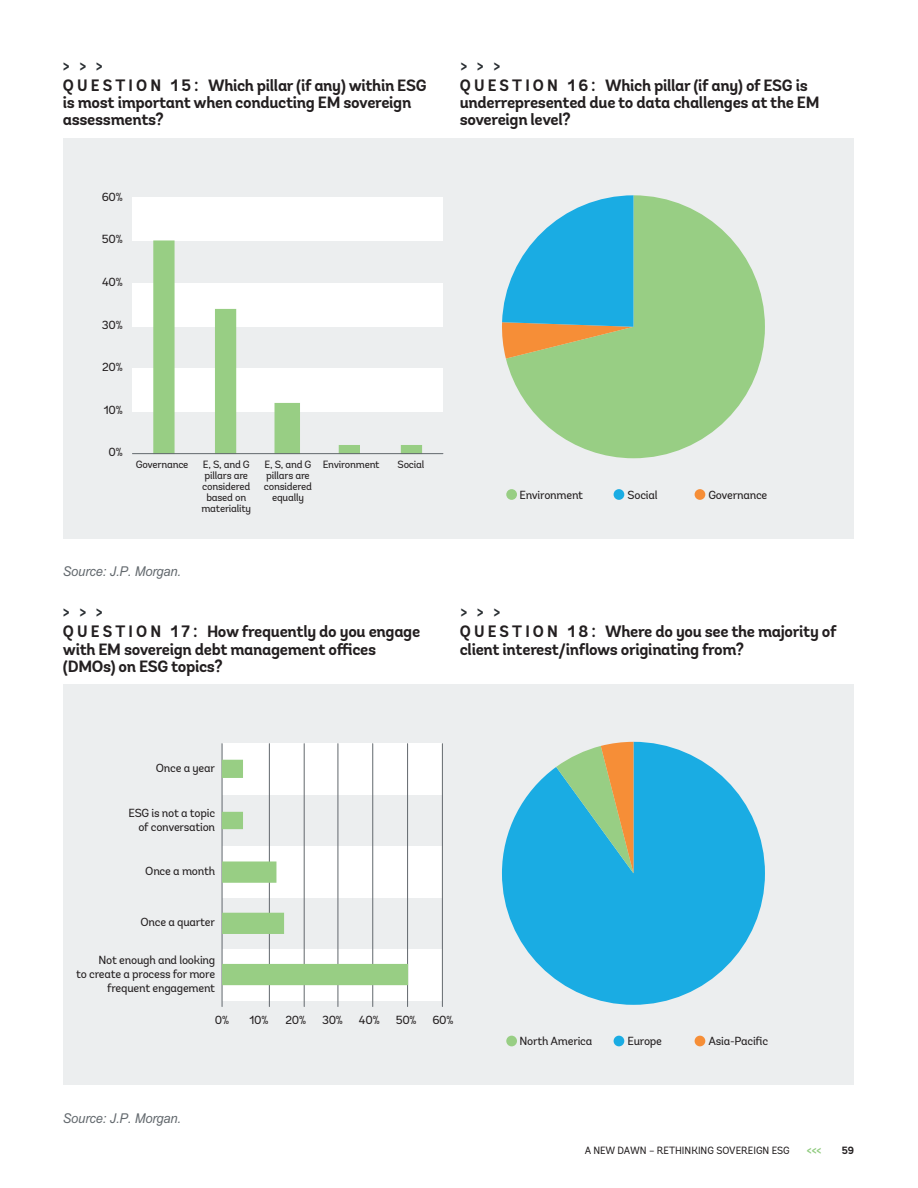
<style>
.page{position:relative;width:918px;height:1188px;background:#fff}
.page>*{position:absolute;margin:0;border:0;box-sizing:border-box;transform-origin:0 0}
.t1{font:700 16.5px "Andes";color:#292e32;scale:.95 1}
.t2{font:700 16.35px/17.2px "Andes";letter-spacing:-.02em;color:#231f20}
.t3{font:italic 13.5px "Arial";letter-spacing:-.01em;color:#62686d;scale:.95 1}
.t4{font:11.7px/14px "Andes";letter-spacing:-.02em;color:#231f20;text-align:right}
.t5{font:10.5px/10.9px "Andes";letter-spacing:-.02em;color:#231f20;text-align:center}
.t6{font:10.5px "Andes";color:#231f20;scale:.95 1}
.t7{font:700 10.5px "Andes";color:#231f20;scale:.95 1}
.s1{font-size:16.5px}
</style>
<div class="page">
<div style="left:63px;top:138px;width:790px;height:401px;background:#eceeef"></div>
<div style="left:132px;top:198px;width:311px;height:43px;background:#fff"></div>
<div style="left:132px;top:284px;width:311px;height:43px;background:#fff"></div>
<div style="left:132px;top:369px;width:311px;height:43px;background:#fff"></div>
<svg style="left:153px;top:240px;width:269px;height:213px"></svg>
<hr style="left:132px;top:453px;width:311px;height:1px;background:#62686d">
<svg style="left:506px;top:195px;width:259px;height:263px;fill:#98ce84"></svg>
<svg style="left:502px;top:195px;width:131px;height:164px"></svg>
<div style="left:506px;top:489px;width:11px;height:11px;background:#98ce84;border-radius:50%"></div>
<div style="left:614px;top:489px;width:10px;height:11px;background:#1aace3;border-radius:50%"></div>
<div style="left:695px;top:489px;width:10px;height:11px;background:#f68e37;border-radius:50%"></div>
<div style="left:63px;top:685px;width:790px;height:400px;background:#eceeef"></div>
<div style="left:222px;top:949px;width:221px;height:51px;background:#fff"></div>
<div style="left:222px;top:846px;width:221px;height:52px;background:#fff"></div>
<div style="left:222px;top:744px;width:221px;height:51px;background:#fff"></div>
<hr style="left:222px;top:744px;width:1px;height:263px;background:#62686d">
<hr style="left:269px;top:744px;width:1px;height:263px;background:#62686d">
<hr style="left:304px;top:744px;width:1px;height:263px;background:#62686d">
<hr style="left:338px;top:744px;width:1px;height:263px;background:#62686d">
<hr style="left:372px;top:744px;width:1px;height:263px;background:#62686d">
<hr style="left:407px;top:744px;width:1px;height:263px;background:#62686d">
<hr style="left:442px;top:744px;width:1px;height:263px;background:#62686d">
<svg style="left:222px;top:760px;width:186px;height:225px"></svg>
<svg style="left:502px;top:742px;width:263px;height:263px;fill:#1aace3"></svg>
<svg style="left:556px;top:742px;width:77px;height:131px;background:#7eb4a1"></svg>
<div style="left:506px;top:1036px;width:11px;height:10px;background:#98ce84;border-radius:50%"></div>
<div style="left:614px;top:1036px;width:10px;height:10px;background:#1aace3;border-radius:50%"></div>
<div style="left:695px;top:1036px;width:10px;height:10px;background:#f68e37;border-radius:50%"></div>
<p class="t1" style="left:63px;top:55px;width:43px">&gt; &gt; &gt;</p>
<p class="t1" style="left:460px;top:55px;width:43px">&gt; &gt; &gt;</p>
<p class="t2" style="left:63px;top:77px;width:365px"><span class="s1">Q U E S T I O N 1 5 :</span> Which pillar (if any) within ESG is most important when conducting EM sovereign assessments?</p>
<p class="t2" style="left:460px;top:77px;width:361px"><span class="s1">Q U E S T I O N 1 6 :</span> Which pillar (if any) of ESG is underrepresented due to data challenges at the EM sovereign level?</p>
<p class="t4" style="left:102px;top:190px;width:23px">60%</p>
<p class="t4" style="left:102px;top:232px;width:22px">50%</p>
<p class="t4" style="left:102px;top:275px;width:22px">40%</p>
<p class="t4" style="left:102px;top:318px;width:22px">30%</p>
<p class="t4" style="left:102px;top:360px;width:22px">20%</p>
<p class="t4" style="left:104px;top:403px;width:21px">10%</p>
<p class="t4" style="left:109px;top:445px;width:16px">0%</p>
<p class="t5" style="left:136px;top:459px;width:54px">Governance</p>
<p class="t5" style="left:201px;top:459px;width:51px">E, S, and G pillars are considered based on materiality</p>
<p class="t5" style="left:264px;top:459px;width:50px">E, S, and G pillars are considered equally</p>
<p class="t5" style="left:323px;top:459px;width:58px">Environment</p>
<p class="t5" style="left:397px;top:459px;width:28px">Social</p>
<p class="t4" style="left:520px;top:488px;width:65px">Environment</p>
<p class="t4" style="left:628px;top:488px;width:32px">Social</p>
<p class="t4" style="left:708px;top:488px;width:60px">Governance</p>
<p class="t3" style="left:63px;top:563px;width:126px">Source: J.P. Morgan.</p>
<p class="t1" style="left:63px;top:601px;width:43px">&gt; &gt; &gt;</p>
<p class="t1" style="left:460px;top:601px;width:43px">&gt; &gt; &gt;</p>
<p class="t2" style="left:63px;top:623px;width:359px"><span class="s1">Q U E S T I O N 1 7 :</span> How frequently do you engage with EM sovereign debt management offices (DMOs) on ESG topics?</p>
<p class="t2" style="left:460px;top:623px;width:378px"><span class="s1">Q U E S T I O N 1 8 :</span> Where do you see the majority of client interest/inflows originating from?</p>
<p class="t4" style="left:156px;top:761px;width:61px">Once a year</p>
<p class="t4" style="left:128px;top:806px;width:88px">ESG is not a topic of conversation</p>
<p class="t4" style="left:145px;top:864px;width:71px">Once a month</p>
<p class="t4" style="left:141px;top:915px;width:76px">Once a quarter</p>
<p class="t4" style="left:76px;top:953px;width:141px">Not enough and looking<br>to create a process for more frequent engagement</p>
<p class="t3" style="left:63px;top:1110px;width:126px">Source: J.P. Morgan.</p>
<p class="t4" style="left:215px;top:1013px;width:16px">0%</p>
<p class="t4" style="left:249px;top:1013px;width:21px">10%</p>
<p class="t4" style="left:285px;top:1013px;width:22px">20%</p>
<p class="t4" style="left:322px;top:1013px;width:22px">30%</p>
<p class="t4" style="left:359px;top:1013px;width:22px">40%</p>
<p class="t4" style="left:396px;top:1013px;width:22px">50%</p>
<p class="t4" style="left:432px;top:1013px;width:23px">60%</p>
<p class="t4" style="left:520px;top:1034px;width:74px">North America</p>
<p class="t4" style="left:628px;top:1034px;width:36px">Europe</p>
<p class="t4" style="left:708px;top:1034px;width:61px">Asia-Pacific</p>
<p class="t6" style="left:585px;top:1144px;width:217px">A NEW DAWN – RETHINKING SOVEREIGN ESG</p>
<p class="t7" style="left:842px;top:1144px;width:15px">59</p>
</div>
